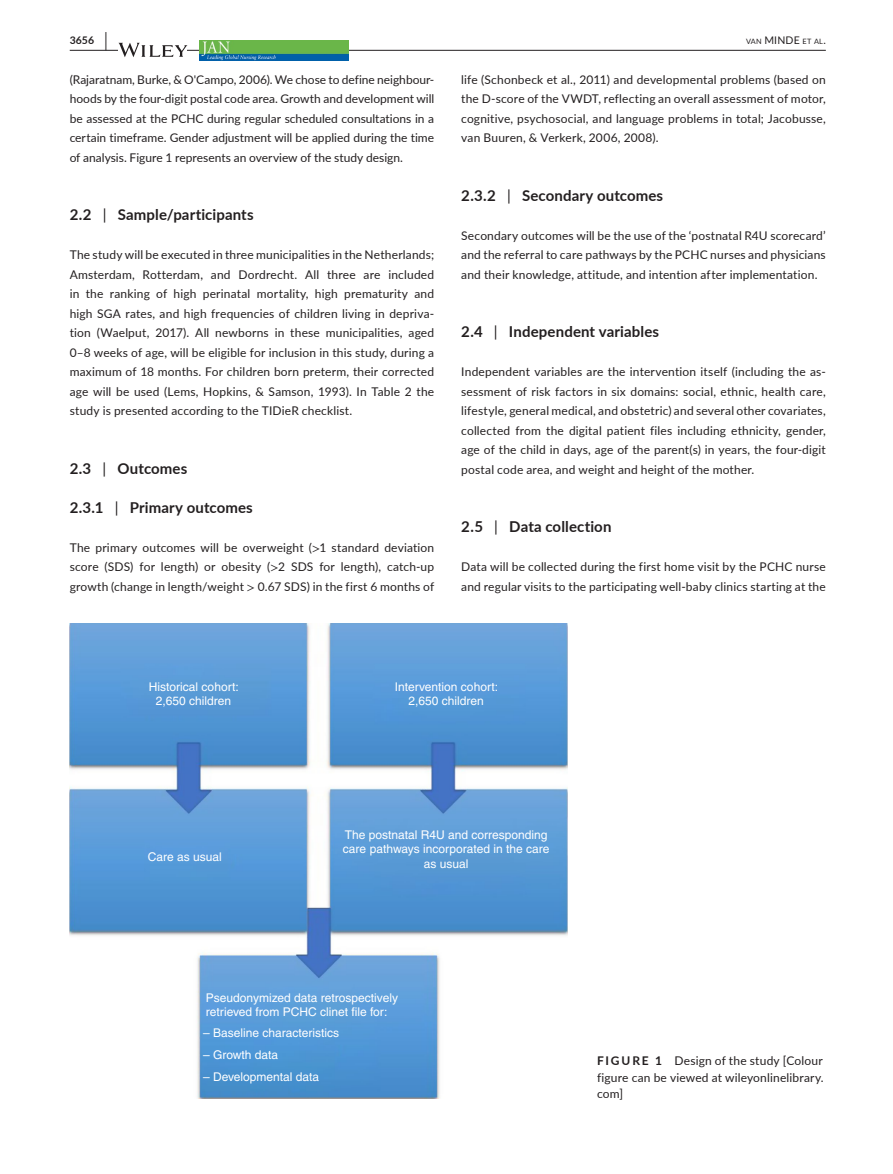
<style>
.page{position:relative;width:893px;height:1174px;background:#fff}
.page>*{position:absolute;margin:0;border:0;box-sizing:border-box;transform-origin:0 0}
.t1{font:700 15px "Lato";letter-spacing:.01em;color:#231f20}
.t2{font:12px/19.5px "Lato";letter-spacing:.015em;color:#231f20;text-align:justify}
.t3{font:12px/14.4px "Helvetica";color:#fff;text-align:center}
.t4{font:700 10.5px "Lato";color:#231f20}
.t5{font:7.35px "Lato";color:#231f20}
.s1{font-size:19.5px}
.s2{font-size:10.5px}
.s3{font-weight:400}
.s4{font-family:"STIX"}
.s5{font-weight:700}
</style>
<div class="page">
<hr style="left:70px;top:50px;width:756px;height:1px;background:#231f20">
<svg style="left:119px;top:43px;width:68px;height:14px"></svg>
<img style="left:199px;top:41px;width:149px;height:19px">
<img style="left:70px;top:624px;width:497px;height:474px">
<p class="t4" style="left:70px;top:33px;width:39px">3656 <span class="s1">|</span></p>
<p class="t5" style="left:746px;top:36px;width:81px">VAN <span class="s2">MIN DE</span> ET AL<span class="s2">.</span></p>
<p class="t2" style="left:70px;top:69px;width:366px">(Rajaratnam, Burke, &amp; O'Campo, 2006). We chose to define neighbour&shy;hoods by the four-digit postal code area. Growth and development will be assessed at the PCHC during regular scheduled consultations in a certain timeframe. Gender adjustment will be applied during the time of analysis. Figure 1 represents an overview of the study design.</p>
<p class="t2" style="left:461px;top:69px;width:366px">life (Schonbeck et al., 2011) and developmental problems (based on the D-score of the VWDT, reflecting an overall assessment of motor, cognitive, psychosocial, and language problems in total; Jacobusse, van Buuren, &amp; Verkerk, 2006, 2008).</p>
<p class="t1" style="left:70px;top:204px;width:186px">2.2 <span class="s3">|</span> Sample/participants</p>
<p class="t2" style="left:70px;top:245px;width:366px">The study will be executed in three municipalities in the Netherlands; Amsterdam, Rotterdam, and Dordrecht. All three are included in the ranking of high perinatal mortality, high prematurity and high SGA rates, and high frequencies of children living in depriva&shy;tion (Waelput, 2017). All newborns in these municipalities, aged 0–8 weeks of age, will be eligible for inclusion in this study, during a maximum of 18 months. For children born preterm, their corrected age will be used (Lems, Hopkins, &amp; Samson, 1993). In Table 2 the study is presented according to the TIDieR checklist.</p>
<p class="t1" style="left:70px;top:457px;width:119px">2.3 <span class="s3">|</span> Outcomes</p>
<p class="t1" style="left:70px;top:496px;width:185px">2.3.1 <span class="s3">|</span> Primary outcomes</p>
<p class="t2" style="left:70px;top:537px;width:366px">The primary outcomes will be overweight (<span class="s4">&gt;</span>1 standard deviation score (SDS) for length) or obesity (<span class="s4">&gt;</span>2 SDS for length), catch-up growth (change in length/weight <span class="s4">&gt;</span> 0.67 SDS) in the first 6 months of</p>
<p class="t1" style="left:461px;top:184px;width:203px">2.3.2 <span class="s3">|</span> Secondary outcomes</p>
<p class="t2" style="left:461px;top:225px;width:366px">Secondary outcomes will be the use of the ‘postnatal R4U scorecard’ and the referral to care pathways by the PCHC nurses and physicians and their knowledge, attitude, and intention after implementation.</p>
<p class="t1" style="left:461px;top:321px;width:199px">2.4 <span class="s3">|</span> Independent variables</p>
<p class="t2" style="left:461px;top:362px;width:366px">Independent variables are the intervention itself (including the as&shy;sessment of risk factors in six domains: social, ethnic, health care, lifestyle, general medical, and obstetric) and several other covariates, collected from the digital patient files including ethnicity, gender, age of the child in days, age of the parent(s) in years, the four-digit postal code area, and weight and height of the mother.</p>
<p class="t1" style="left:461px;top:516px;width:152px">2.5 <span class="s3">|</span> Data collection</p>
<p class="t2" style="left:461px;top:557px;width:366px">Data will be collected during the first home visit by the PCHC nurse and regular visits to the participating well-baby clinics starting at the</p>
<p class="t3" style="left:149px;top:679px;width:92px">Historical cohort:<br>2,650 children</p>
<p class="t3" style="left:148px;top:849px;width:76px">Care as usual</p>
<p class="t3" style="left:395px;top:679px;width:105px">Intervention cohort:<br>2,650 children</p>
<p class="t3" style="left:343px;top:827px;width:208px">The postnatal R4U and corresponding care pathways incorporated in the care as usual</p>
<p class="t3" style="left:206px;top:990px;width:194px;text-align:left">Pseudonymized data retrospectively retrieved from PCHC clinet file for:</p>
<p class="t3" style="left:203px;top:1025px;width:138px">– Baseline characteristics</p>
<p class="t3" style="left:203px;top:1047px;width:77px">– Growth data</p>
<p class="t3" style="left:203px;top:1070px;width:118px">– Developmental data</p>
<p class="t2" style="left:597px;top:1052px;width:228px;line-height:16.5px"><span class="s5">FIGURE 1</span> Design of the study [Colour figure can be viewed at wileyonlinelibrary. com]</p>
</div>
